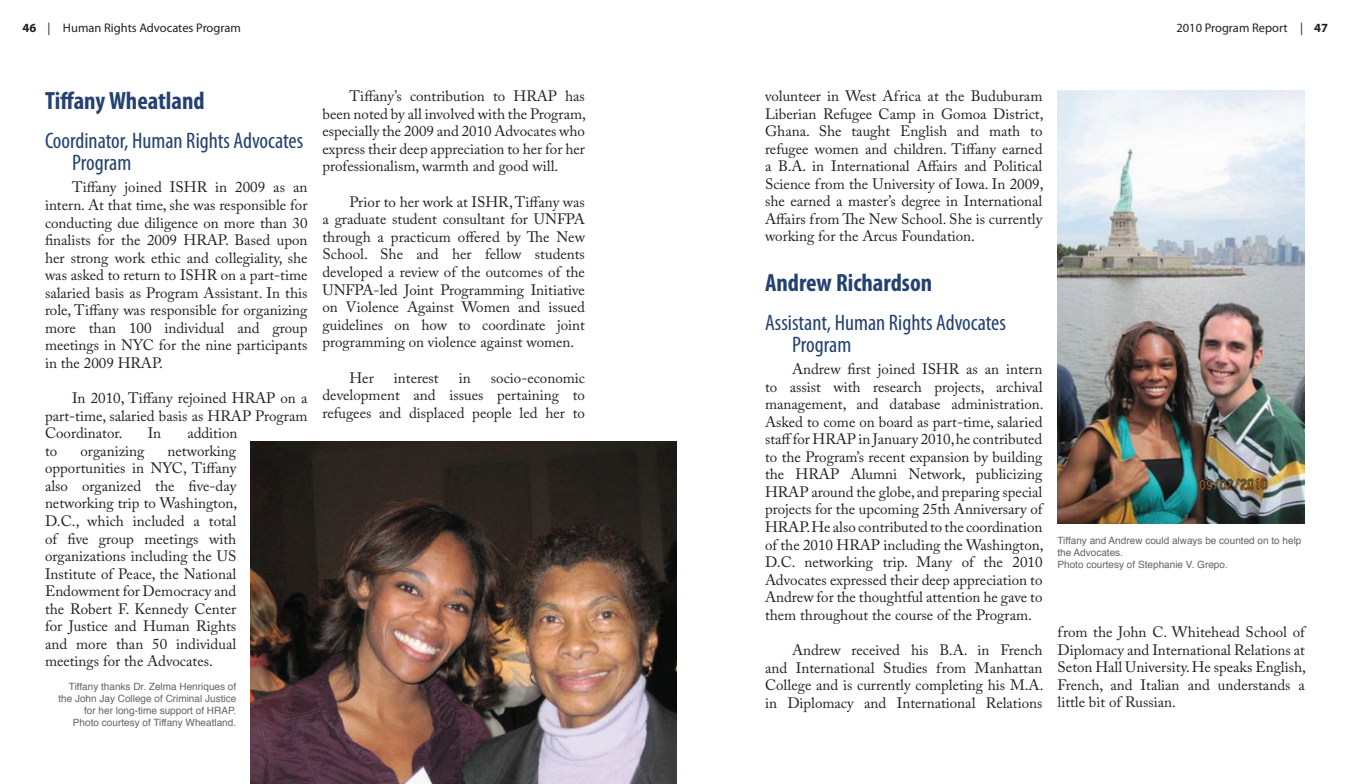
<style>
.page{position:relative;width:1350px;height:784px;background:#fff}
.page>*{position:absolute;margin:0;border:0;box-sizing:border-box;transform-origin:0 0}
.t1{font:700 condensed 25px "Myriad Pro";color:#234171}
.t2{font:condensed 22.5px/22.5px "Myriad Pro";color:#234171}
.t3{font:15px/17.5px "Adobe Caslon Pro";color:#231f20;text-align:justify}
.t4{font:12.5px "Myriad Pro";color:#231f20}
.t5{font:10px/12px "Helvetica";color:#636366;text-align:right}
.s1{font-weight:700}
</style>
<div class="page">
<img style="left:250px;top:441px;width:426px;height:342px">
<img style="left:1058px;top:90px;width:247px;height:433px">
<p class="t4" style="left:22px;top:20px;width:220px"><span class="s1">46</span> | Human Rights Advocates Program</p>
<p class="t4" style="left:1176px;top:20px;width:153px">2010 Program Report | <span class="s1">47</span></p>
<h1 class="t1" style="left:45px;top:85px;width:161px">Tiffany Wheatland</h1>
<h2 class="t2" style="left:72px;top:129px;width:233px;text-indent:-27px">Coordinator, Human Rights Advocates<br>Program</h2>
<p class="t3" style="left:45px;top:178px;width:264px;text-indent:27px">Tiffany joined ISHR in 2009 as an intern. At that time, she was responsible for conducting due diligence on more than 30 finalists for the 2009 HRAP. Based upon her strong work ethic and collegiality, she was asked to return to ISHR on a part-time salaried basis as Program Assistant. In this role, Tiffany was responsible for organizing more than 100 individual and group meetings in NYC for the nine participants in the 2009 HRAP.</p>
<p class="t3" style="left:45px;top:389px;width:264px;text-indent:27px">In 2010, Tiffany rejoined HRAP on a part-time, salaried basis as HRAP Program Coordinator.</p>
<p class="t3" style="left:148px;top:424px;width:15px">In</p>
<p class="t3" style="left:187px;top:424px;width:52px">addition</p>
<p class="t3" style="left:45px;top:441px;width:194px;text-indent:123px">networking opportunities in NYC, Tiffany also organized the five-day networking trip to Washington, D.C., which included a total of five group meetings with organizations including the US Institute of Peace, the National Endowment for Democracy and the Robert F. Kennedy Center for Justice and Human Rights and more than 50 individual meetings for the Advocates.</p>
<p class="t5" style="left:58px;top:680px;width:179px">Tiffany thanks Dr. Zelma Henriques of the John Jay College of Criminal Justice for her long-time support of HRAP.<br>Photo courtesy of Tiffany Wheatland.</p>
<p class="t3" style="left:45px;top:441px;width:14px">to</p>
<p class="t3" style="left:80px;top:441px;width:66px">organizing</p>
<p class="t3" style="left:322px;top:87px;width:265px;text-indent:27px">Tiffany’s contribution to HRAP has been noted by all involved with the Program, especially the 2009 and 2010 Advocates who express their deep appreciation to her for her professionalism, warmth and good will.</p>
<p class="t3" style="left:322px;top:193px;width:264px;text-indent:27px">Prior to her work at ISHR, Tiffany was a graduate student consultant for UNFPA through a practicum offered by The New School. She and her fellow students developed a review of the outcomes of the UNFPA-led Joint Programming Initiative on Violence Against Women and issued guidelines on how to coordinate joint programming on violence against women.</p>
<p class="t3" style="left:349px;top:368px;width:26px">Her</p>
<p class="t3" style="left:394px;top:368px;width:46px">interest</p>
<p class="t3" style="left:459px;top:368px;width:13px">in</p>
<p class="t3" style="left:322px;top:368px;width:264px;text-indent:168px">socio-economic development and issues pertaining to refugees and displaced people led her to</p>
<p class="t3" style="left:765px;top:87px;width:280px">volunteer in West Africa at the Buduburam Liberian Refugee Camp in Gomoa District, Ghana. She taught English and math to refugee women and children. Tiffany earned a B.A. in International Affairs and Political Science from the University of Iowa. In 2009, she earned a master’s degree in International Affairs from The New School. She is currently working for the Arcus Foundation.</p>
<h1 class="t1" style="left:765px;top:266px;width:169px">Andrew Richardson</h1>
<h2 class="t2" style="left:792px;top:310px;width:215px;text-indent:-27px">Assistant, Human Rights Advocates<br>Program</h2>
<p class="t3" style="left:765px;top:360px;width:280px;text-indent:27px">Andrew first joined ISHR as an intern to assist with research projects, archival management, and database administration.<br>Asked to come on board as part-time, salaried staff for HRAP in January 2010, he contributed to the Program’s recent expansion by building the HRAP Alumni Network, publicizing HRAP around the globe, and preparing special projects for the upcoming 25th Anniversary of HRAP. He also contributed to the coordination of the 2010 HRAP including the Washington, D.C. networking trip. Many of the 2010<br>Advocates expressed their deep appreciation to Andrew for the thoughtful attention he gave to them throughout the course of the Program.</p>
<p class="t3" style="left:765px;top:640px;width:280px;text-indent:27px">Andrew received his B.A. in French and International Studies from Manhattan College and is currently completing his M.A. in Diplomacy and International Relations</p>
<p class="t5" style="left:1058px;top:534px;width:246px;text-align:left">Tiffany and Andrew could always be counted on to help the Advocates.<br>Photo courtesy of Stephanie V. Grepo.</p>
<p class="t3" style="left:1058px;top:623px;width:250px">from the John C. Whitehead School of Diplomacy and International Relations at Seton Hall University. He speaks English, French, and Italian and understands a little bit of Russian.</p>
</div>
